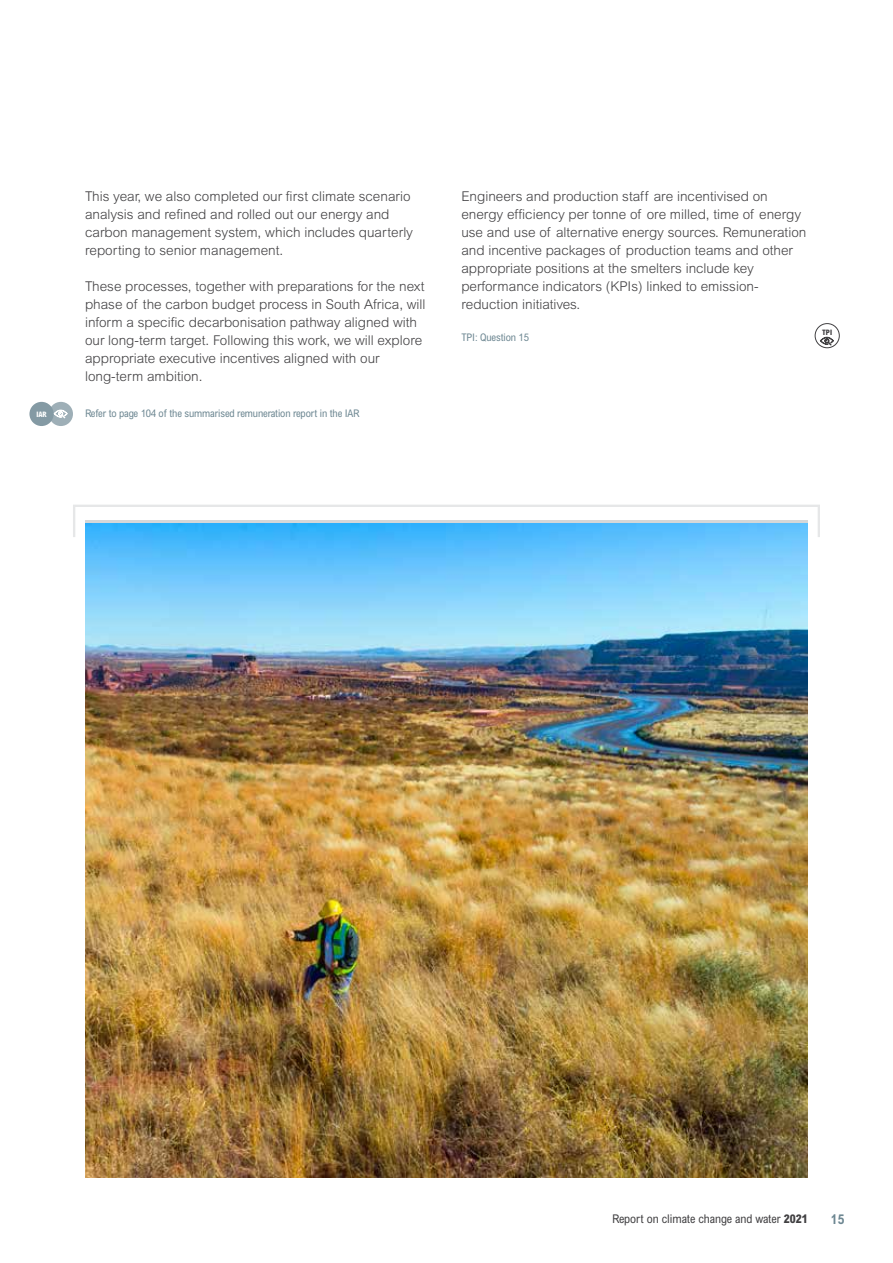
<style>
.page{position:relative;width:893px;height:1263px;background:#fff}
.page>*{position:absolute;margin:0;border:0;box-sizing:border-box;transform-origin:0 0}
.t1{font:300 13.5px/18px "Arial MT Std";color:#414042}
.t2{font:700 condensed 13.5px "Arial MT Std";color:#6d8792}
.t3{font:condensed 12px "Arial MT Std";color:#414042}
.t4{font:condensed 10.5px "Arial MT Std";letter-spacing:-.01em;color:#6d8792}
.t5{font:800 condensed 7.5px "Arial MT Std";color:#fff}
.t6{font:800 condensed 7.5px "Arial MT Std";color:#414042}
.s1{font-weight:800}
</style>
<div class="page">
<div style="left:49px;top:402px;width:24px;height:24px;background:#9eafb7;border-radius:50%"></div>
<div style="left:29px;top:402px;width:25px;height:24px;background:#849aa4;border-radius:50%"></div>
<svg style="left:54px;top:410px;width:14px;height:9px"></svg>
<div style="left:815px;top:323px;width:25px;height:25px;border:1px solid #414042;border-radius:50%"></div>
<svg style="left:820px;top:337px;width:14px;height:9px"></svg>
<img style="left:85px;top:539px;width:723px;height:639px">
<svg style="left:73px;top:505px;width:747px;height:34px"></svg>
<p class="t1" style="left:85px;top:187px;width:329px">This year, we also completed our first climate scenario analysis and refined and rolled out our energy and carbon management system, which includes quarterly reporting to senior management.</p>
<p class="t1" style="left:85px;top:277px;width:342px">These processes, together with preparations for the next phase of the carbon budget process in South Africa, will inform a specific decarbonisation pathway aligned with our long-term target. Following this work, we will explore appropriate executive incentives aligned with our long-term ambition.</p>
<p class="t5" style="left:36px;top:409px;width:12px">IAR</p>
<p class="t4" style="left:85px;top:407px;width:276px">Refer to page 104 of the summarised remuneration report in the IAR</p>
<p class="t1" style="left:461px;top:187px;width:346px">Engineers and production staff are incentivised on energy efficiency per tonne of ore milled, time of energy use and use of alternative energy sources. Remuneration and incentive packages of production teams and other appropriate positions at the smelters include key performance indicators (KPIs) linked to emission&shy;reduction initiatives.</p>
<p class="t4" style="left:461px;top:331px;width:69px">TPI: Question 15</p>
<p class="t6" style="left:822px;top:328px;width:12px">TPI</p>
<p class="t3" style="left:612px;top:1212px;width:197px">Report on climate change and water <span class="s1">2021</span></p>
<p class="t2" style="left:831px;top:1211px;width:15px">15</p>
</div>
